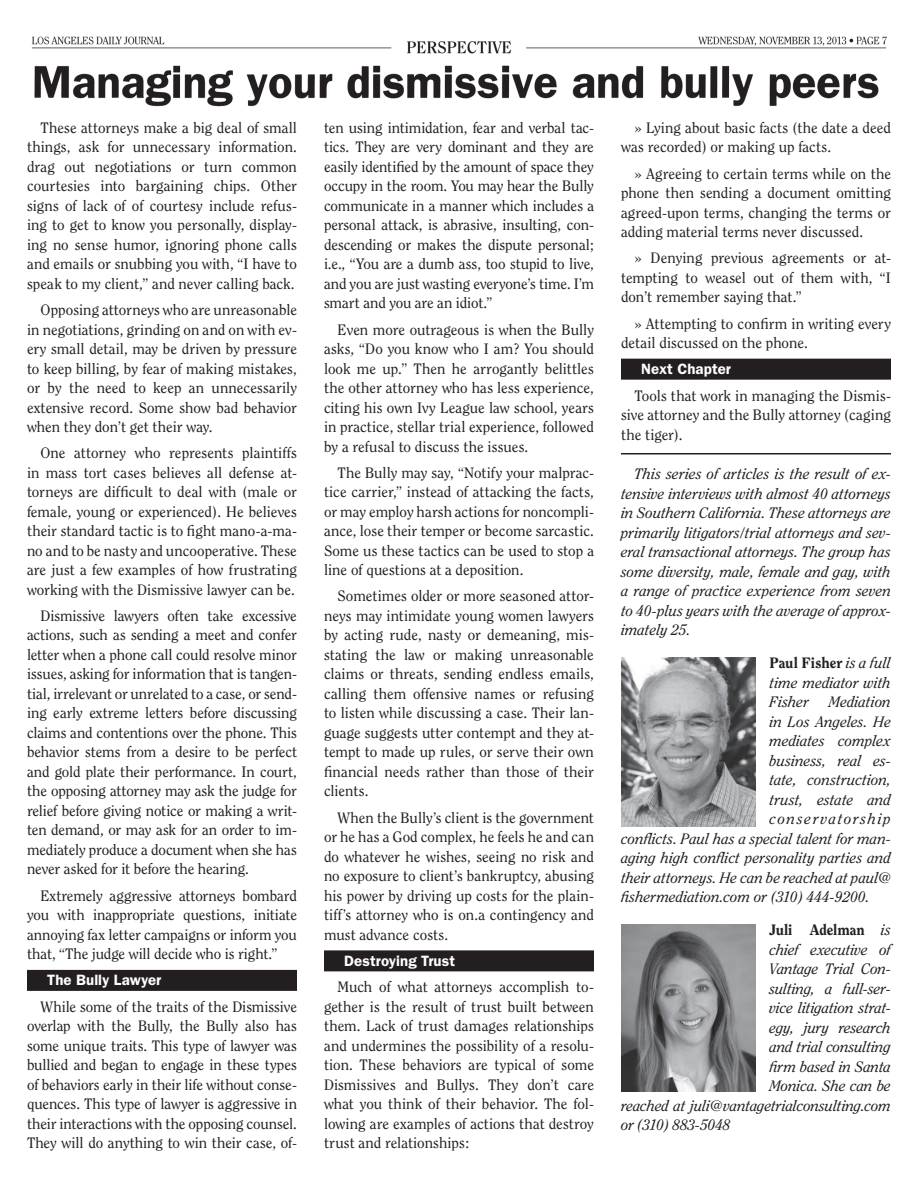
<style>
.page{position:relative;width:918px;height:1188px;background:#fff}
.page>*{position:absolute;margin:0;border:0;box-sizing:border-box;transform-origin:0 0}
.t1{font:15px/19.5px "Clearface";color:#231f20;text-align:justify}
.t2{font:italic 15px/19.5px "Clearface";letter-spacing:-.005em;color:#231f20;text-align:justify}
.t3{font:600 15px "Franklin Gothic";letter-spacing:.005em;color:#fff}
.t4{font:italic 15px "Clearface";letter-spacing:.105em;color:#231f20}
.t5{font:800 15px "Clearface";letter-spacing:-.005em;color:#231f20}
.s1{font-weight:800;font-style:normal}
.s2{font-weight:400;font-style:italic}
</style>
<div class="page">
<div style="left:27px;top:970px;width:270px;height:21px;background:#231f20"></div>
<div style="left:324px;top:950px;width:270px;height:21px;background:#231f20"></div>
<div style="left:621px;top:359px;width:270px;height:21px;background:#231f20"></div>
<hr style="left:621px;top:453px;width:270px;height:1px;background:#231f20">
<img style="left:621px;top:924px;width:135px;height:168px">
<img style="left:621px;top:657px;width:135px;height:169px">
<img style="left:31px;top:36px;width:856px;height:71px">
<p class="t1" style="left:27px;top:118px;width:272px;text-indent:14px">These attorneys make a big deal of small things, ask for unnecessary information. drag out negotiations or turn common courtesies into bargaining chips. Other signs of lack of of courtesy include refus&shy;ing to get to know you personally, display&shy;ing no sense humor, ignoring phone calls and emails or snubbing you with, “I have to speak to my client,” and never calling back.</p>
<p class="t1" style="left:27px;top:300px;width:272px;text-indent:14px">Opposing attorneys who are unreasonable in negotiations, grinding on and on with ev&shy;ery small detail, may be driven by pressure to keep billing, by fear of making mistakes, or by the need to keep an unnecessarily extensive record. Some show bad behavior when they don’t get their way.</p>
<p class="t1" style="left:27px;top:443px;width:272px;text-indent:14px">One attorney who represents plaintiffs in mass tort cases believes all defense at&shy;torneys are difficult to deal with (male or female, young or experienced). He believes their standard tactic is to fight mano-a-ma&shy;no and to be nasty and uncooperative. These are just a few examples of how frustrating working with the Dismissive lawyer can be.</p>
<p class="t1" style="left:27px;top:606px;width:272px;text-indent:14px">Dismissive lawyers often take excessive actions, such as sending a meet and confer letter when a phone call could resolve minor issues, asking for information that is tangen&shy;tial, irrelevant or unrelated to a case, or send&shy;ing early extreme letters before discussing claims and contentions over the phone. This behavior stems from a desire to be perfect and gold plate their performance. In court, the opposing attorney may ask the judge for relief before giving notice or making a writ&shy;ten demand, or may ask for an order to im&shy;mediately produce a document when she has never asked for it before the hearing.</p>
<p class="t1" style="left:27px;top:886px;width:272px;text-indent:14px">Extremely aggressive attorneys bombard you with inappropriate questions, initiate annoying fax letter campaigns or inform you that, “The judge will decide who is right.”</p>
<p class="t3" style="left:47px;top:971px;width:116px">The Bully Lawyer</p>
<p class="t1" style="left:27px;top:997px;width:272px;text-indent:14px">While some of the traits of the Dismissive overlap with the Bully, the Bully also has some unique traits. This type of lawyer was bullied and began to engage in these types of behaviors early in their life without conse&shy;quences. This type of lawyer is aggressive in their interactions with the opposing counsel.<br>They will do anything to win their case, of-</p>
<p class="t1" style="left:324px;top:118px;width:272px">ten using intimidation, fear and verbal tac&shy;tics. They are very dominant and they are easily identified by the amount of space they occupy in the room. You may hear the Bully communicate in a manner which includes a personal attack, is abrasive, insulting, con&shy;descending or makes the dispute personal; i.e., “You are a dumb ass, too stupid to live, and you are just wasting everyone’s time. I’m smart and you are an idiot.”</p>
<p class="t1" style="left:324px;top:320px;width:272px;text-indent:14px">Even more outrageous is when the Bully asks, “Do you know who I am? You should look me up.” Then he arrogantly belittles the other attorney who has less experience, citing his own Ivy League law school, years in practice, stellar trial experience, followed by a refusal to discuss the issues.</p>
<p class="t1" style="left:324px;top:463px;width:272px;text-indent:14px">The Bully may say, “Notify your malprac&shy;tice carrier,” instead of attacking the facts, or may employ harsh actions for noncompli&shy;ance, lose their temper or become sarcastic.<br>Some us these tactics can be used to stop a line of questions at a deposition.</p>
<p class="t1" style="left:324px;top:587px;width:272px;text-indent:14px">Sometimes older or more seasoned attor&shy;neys may intimidate young women lawyers by acting rude, nasty or demeaning, mis&shy;stating the law or making unreasonable claims or threats, sending endless emails, calling them offensive names or refusing to listen while discussing a case. Their lan&shy;guage suggests utter contempt and they at&shy;tempt to made up rules, or serve their own financial needs rather than those of their clients.</p>
<p class="t1" style="left:324px;top:808px;width:272px;text-indent:14px">When the Bully’s client is the government or he has a God complex, he feels he and can do whatever he wishes, seeing no risk and no exposure to client’s bankruptcy, abusing his power by driving up costs for the plain&shy;tiff’s attorney who is on.a contingency and must advance costs.</p>
<p class="t3" style="left:344px;top:952px;width:112px">Destroying Trust</p>
<p class="t1" style="left:324px;top:977px;width:272px;text-indent:14px">Much of what attorneys accomplish to&shy;gether is the result of trust built between them. Lack of trust damages relationships and undermines the possibility of a resolu&shy;tion. These behaviors are typical of some Dismissives and Bullys. They don’t care what you think of their behavior. The fol&shy;lowing are examples of actions that destroy trust and relationships:</p>
<p class="t1" style="left:621px;top:118px;width:272px;text-indent:14px">» Lying about basic facts (the date a deed was recorded) or making up facts.</p>
<p class="t1" style="left:621px;top:164px;width:272px;text-indent:14px">» Agreeing to certain terms while on the phone then sending a document omitting agreed-upon terms, changing the terms or adding material terms never discussed.</p>
<p class="t1" style="left:621px;top:248px;width:271px;text-indent:14px">» Denying previous agreements or at&shy;tempting to weasel out of them with, “I don’t remember saying that.”</p>
<p class="t1" style="left:621px;top:314px;width:272px;text-indent:14px">» Attempting to confirm in writing every detail discussed on the phone.</p>
<p class="t3" style="left:641px;top:360px;width:91px">Next Chapter</p>
<p class="t1" style="left:621px;top:386px;width:271px;text-indent:14px">Tools that work in managing the Dismis&shy;sive attorney and the Bully attorney (caging the tiger).</p>
<p class="t2" style="left:621px;top:464px;width:272px;text-indent:14px">This series of articles is the result of ex&shy;tensive interviews with almost 40 attorneys in Southern California. These attorneys are primarily litigators/trial attorneys and sev&shy;eral transactional attorneys. The group has some diversity, male, female and gay, with a range of practice experience from seven to 40-plus years with the average of approx&shy;imately 25.</p>
<p class="t2" style="left:770px;top:653px;width:123px"><span class="s1">Paul Fisher</span> is a full time mediator with Fisher</p>
<p class="t2" style="left:829px;top:692px;width:64px">Mediation</p>
<p class="t2" style="left:770px;top:712px;width:123px">in Los Angeles. He</p>
<p class="t2" style="left:770px;top:731px;width:123px">mediates complex</p>
<p class="t2" style="left:770px;top:751px;width:123px">business, real es-</p>
<p class="t2" style="left:770px;top:770px;width:123px">tate, construction,</p>
<p class="t2" style="left:770px;top:790px;width:123px">trust, estate and</p>
<p class="t4" style="left:770px;top:810px;width:123px">conservatorship</p>
<p class="t2" style="left:621px;top:829px;width:271px">conflicts. Paul has a special talent for man-</p>
<p class="t2" style="left:621px;top:848px;width:272px">aging high conflict personality parties and</p>
<p class="t2" style="left:621px;top:868px;width:271px">their attorneys. He can be reached at paul@</p>
<p class="t2" style="left:621px;top:887px;width:250px">fishermediation.com or (310) 444-9200.</p>
<p class="t5" style="left:770px;top:921px;width:123px">Juli Adelman <span class="s2">is</span></p>
<p class="t2" style="left:770px;top:940px;width:123px">chief executive of</p>
<p class="t2" style="left:770px;top:959px;width:123px">Vantage Trial Con-</p>
<p class="t2" style="left:770px;top:979px;width:123px">sulting, a full-ser-</p>
<p class="t2" style="left:770px;top:998px;width:123px">vice litigation strat-</p>
<p class="t2" style="left:770px;top:1018px;width:123px">egy, jury research</p>
<p class="t2" style="left:770px;top:1037px;width:123px">and trial consulting</p>
<p class="t2" style="left:770px;top:1057px;width:123px">firm based in Santa</p>
<p class="t2" style="left:770px;top:1076px;width:123px">Monica. She can be</p>
<p class="t2" style="left:621px;top:1096px;width:272px">reached at juli@vantagetrialconsulting.com</p>
<p class="t2" style="left:621px;top:1115px;width:111px">or (310) 883-5048</p>
</div>
